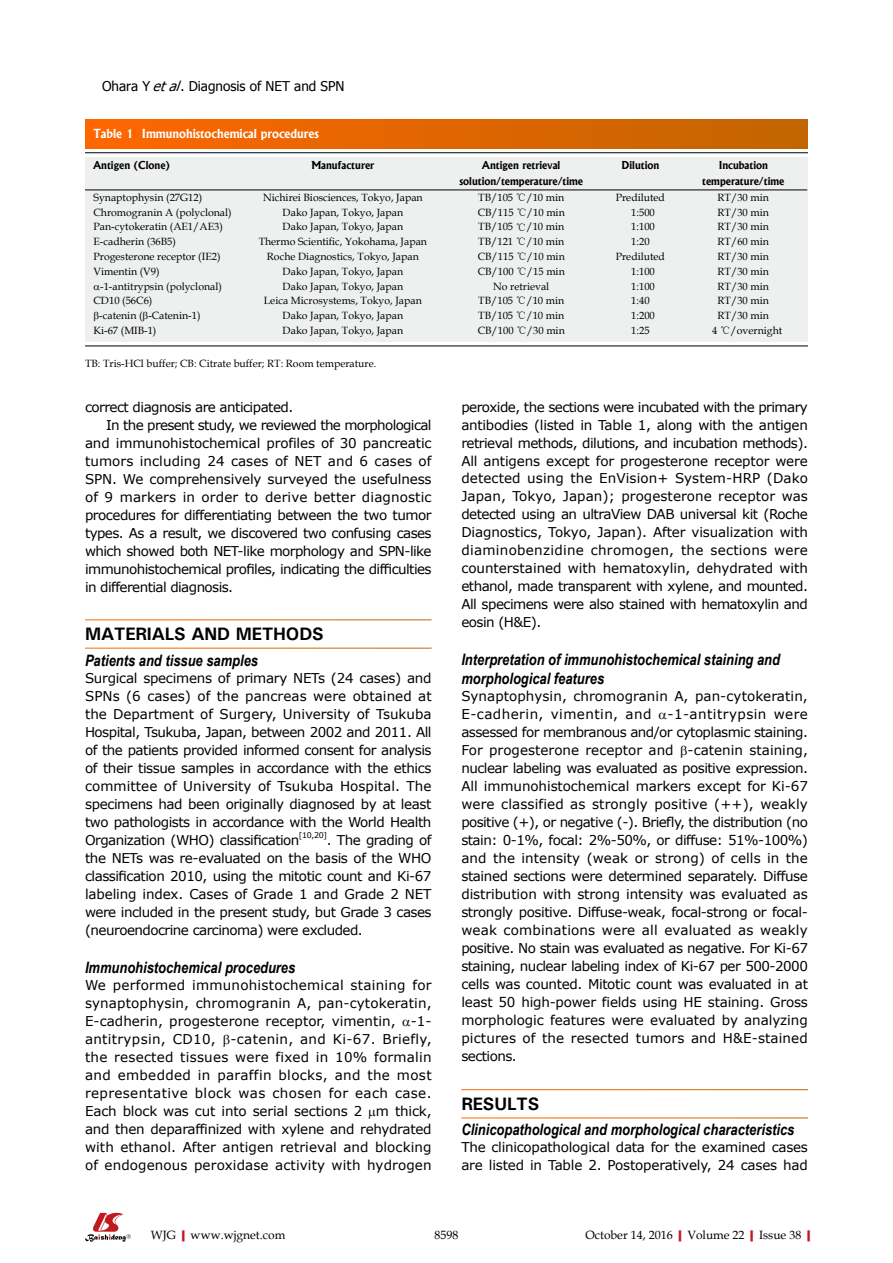
<style>
.page{position:relative;width:893px;height:1263px;background:#fff}
.page>*{position:absolute;margin:0;border:0;box-sizing:border-box;transform-origin:0 0}
.t1{font:700 18px "Univers";letter-spacing:-.01em;color:#000}
.t2{font:italic 700 15.75px/18.8px "Arial Narrow";color:#000}
.t3{font:13.5px/18px "Verdana";letter-spacing:-.035em;color:#000;text-align:justify}
.t4{font:13.5px "Verdana";letter-spacing:-.01em;color:#000}
.t5{font:13.5px "Verdana";letter-spacing:.01em;color:#000}
.t6{font:13.5px "Verdana";letter-spacing:.005em;color:#000}
.t7{font:13.5px "Tahoma";color:#000}
.t8{font:12px "Book Antiqua";color:#000}
.t9{font:700 12px "Albertus";color:#fff}
.t10{font:10.5px "Book Antiqua";color:#000}
.t11{font:700 10.5px "Albertus";color:#000}
.t12{font:7.8px "Verdana";color:#000}
.s1{font-style:italic}
.s2{font-family:"Sim Sun"}
.s3{font-weight:700;color:#c01920}
</style>
<div class="page">
<svg style="left:85px;top:1213px;width:46px;height:29px"></svg>
<div style="left:85px;top:119px;width:723px;height:29px;background:linear-gradient(to right,#f60,#c16500)"></div>
<div style="left:85px;top:157px;width:723px;height:184px;background:#eeefef"></div>
<hr style="left:85px;top:152px;width:723px;height:1px;background:#000">
<hr style="left:85px;top:190px;width:722px;height:1px;background:#000">
<hr style="left:85px;top:345px;width:723px;height:1px;background:#000">
<p class="t7" style="left:102px;top:77px;width:244px">Ohara Y <span class="s1">etal</span>. Diagnosis of NET and SPN</p>
<p class="t9" style="left:94px;top:126px;width:227px">Table 1 Immunohistochemical procedures</p>
<p class="t11" style="left:94px;top:158px;width:78px">Antigen (Clone)</p>
<p class="t11" style="left:311px;top:158px;width:64px">Manufacturer</p>
<p class="t11" style="left:482px;top:158px;width:80px">Antigen retrieval</p>
<p class="t11" style="left:622px;top:158px;width:39px">Dilution</p>
<p class="t11" style="left:719px;top:158px;width:51px">Incubation</p>
<p class="t11" style="left:459px;top:175px;width:125px">solution/temperature/time</p>
<p class="t11" style="left:702px;top:175px;width:84px">temperature/time</p>
<p class="t10" style="left:94px;top:190px;width:110px">Synaptophysin (27G12)</p>
<p class="t10" style="left:263px;top:190px;width:161px">Nichirei Biosciences, Tokyo, Japan</p>
<p class="t10" style="left:478px;top:190px;width:88px">TB/105 <span class="s2">℃</span>/10 min</p>
<p class="t10" style="left:616px;top:190px;width:51px">Prediluted</p>
<p class="t10" style="left:718px;top:190px;width:53px">RT/30 min</p>
<p class="t10" style="left:94px;top:205px;width:140px">Chromogranin A (polyclonal)</p>
<p class="t10" style="left:283px;top:205px;width:122px">Dako Japan, Tokyo, Japan</p>
<p class="t10" style="left:478px;top:205px;width:89px">CB/115 <span class="s2">℃</span>/10 min</p>
<p class="t10" style="left:631px;top:205px;width:25px">1:500</p>
<p class="t10" style="left:718px;top:205px;width:53px">RT/30 min</p>
<p class="t10" style="left:94px;top:220px;width:131px">Pan-cytokeratin (AE1/AE3)</p>
<p class="t10" style="left:283px;top:220px;width:122px">Dako Japan, Tokyo, Japan</p>
<p class="t10" style="left:478px;top:220px;width:88px">TB/105 <span class="s2">℃</span>/10 min</p>
<p class="t10" style="left:631px;top:220px;width:25px">1:100</p>
<p class="t10" style="left:718px;top:220px;width:53px">RT/30 min</p>
<p class="t10" style="left:94px;top:234px;width:84px">E-cadherin (36B5)</p>
<p class="t10" style="left:259px;top:234px;width:170px">Thermo Scientific, Yokohama, Japan</p>
<p class="t10" style="left:478px;top:234px;width:88px">TB/121 <span class="s2">℃</span>/10 min</p>
<p class="t10" style="left:631px;top:234px;width:20px">1:20</p>
<p class="t10" style="left:718px;top:234px;width:53px">RT/60 min</p>
<p class="t10" style="left:94px;top:249px;width:128px">Progesterone receptor (IE2)</p>
<p class="t10" style="left:267px;top:249px;width:153px">Roche Diagnostics, Tokyo, Japan</p>
<p class="t10" style="left:478px;top:249px;width:89px">CB/115 <span class="s2">℃</span>/10 min</p>
<p class="t10" style="left:616px;top:249px;width:51px">Prediluted</p>
<p class="t10" style="left:718px;top:249px;width:53px">RT/30 min</p>
<p class="t10" style="left:94px;top:264px;width:68px">Vimentin (V9)</p>
<p class="t10" style="left:283px;top:264px;width:122px">Dako Japan, Tokyo, Japan</p>
<p class="t10" style="left:478px;top:264px;width:89px">CB/100 <span class="s2">℃</span>/15 min</p>
<p class="t10" style="left:631px;top:264px;width:25px">1:100</p>
<p class="t10" style="left:718px;top:264px;width:53px">RT/30 min</p>
<p class="t10" style="left:100px;top:279px;width:123px">-1-antitrypsin (polyclonal)</p>
<p class="t10" style="left:283px;top:279px;width:122px">Dako Japan, Tokyo, Japan</p>
<p class="t10" style="left:493px;top:279px;width:58px">No retrieval</p>
<p class="t10" style="left:631px;top:279px;width:25px">1:100</p>
<p class="t10" style="left:718px;top:279px;width:53px">RT/30 min</p>
<p class="t10" style="left:94px;top:293px;width:60px">CD10 (56C6)</p>
<p class="t10" style="left:264px;top:293px;width:159px">Leica Microsystems, Tokyo, Japan</p>
<p class="t10" style="left:478px;top:293px;width:88px">TB/105 <span class="s2">℃</span>/10 min</p>
<p class="t10" style="left:631px;top:293px;width:20px">1:40</p>
<p class="t10" style="left:718px;top:293px;width:53px">RT/30 min</p>
<p class="t10" style="left:99px;top:308px;width:103px">-catenin ( -Catenin-1)</p>
<p class="t10" style="left:283px;top:308px;width:122px">Dako Japan, Tokyo, Japan</p>
<p class="t10" style="left:478px;top:308px;width:88px">TB/105 <span class="s2">℃</span>/10 min</p>
<p class="t10" style="left:631px;top:308px;width:25px">1:200</p>
<p class="t10" style="left:718px;top:308px;width:53px">RT/30 min</p>
<p class="t10" style="left:94px;top:323px;width:64px">Ki-67 (MIB-1)</p>
<p class="t10" style="left:283px;top:323px;width:122px">Dako Japan, Tokyo, Japan</p>
<p class="t10" style="left:478px;top:323px;width:89px">CB/100 <span class="s2">℃</span>/30 min</p>
<p class="t10" style="left:631px;top:323px;width:20px">1:25</p>
<p class="t10" style="left:712px;top:323px;width:72px">4 <span class="s2">℃</span>/overnight</p>
<p class="t10" style="left:85px;top:356px;width:293px">TB: Tris-HCl buffer; CB: Citrate buffer; RT: Room temperature.</p>
<p class="t3" style="left:85px;top:398px;width:210px">correct diagnosis are anticipated.</p>
<p class="t3" style="left:106px;top:416px;width:327px">In the present study, we reviewed the morphological</p>
<p class="t4" style="left:85px;top:434px;width:348px">and immunohistochemical profiles of 30 pancreatic</p>
<p class="t6" style="left:85px;top:452px;width:348px">tumors including 24 cases of NET and 6 cases of</p>
<p class="t4" style="left:85px;top:470px;width:348px">SPN. We comprehensively surveyed the usefulness</p>
<p class="t5" style="left:85px;top:488px;width:348px">of 9 markers in order to derive better diagnostic</p>
<p class="t3" style="left:85px;top:506px;width:348px">procedures for differentiating between the two tumor</p>
<p class="t3" style="left:85px;top:524px;width:348px">types. As a result, we discovered two confusing cases</p>
<p class="t3" style="left:85px;top:542px;width:348px">which showed both NET-like morphology and SPN-like</p>
<p class="t3" style="left:85px;top:560px;width:348px">immunohistochemical profiles, indicating the difficulties</p>
<p class="t3" style="left:85px;top:578px;width:150px">in differential diagnosis.</p>
<p class="t1" style="left:85px;top:623px;width:240px">MATERIALS AND METHODS</p>
<p class="t2" style="left:85px;top:650px;width:174px">Patients and tissue samples</p>
<p class="t3" style="left:85px;top:668px;width:348px">Surgical specimens of primary NETs (24 cases) and SPNs (6 cases) of the pancreas were obtained at the Department of Surgery, University of Tsukuba Hospital, Tsukuba, Japan, between 2002 and 2011. All of the patients provided informed consent for analysis of their tissue samples in accordance with the ethics committee of University of Tsukuba Hospital. The specimens had been originally diagnosed by at least two pathologists in accordance with the World Health Organization (WHO) classification</p>
<p class="t12" style="left:299px;top:829px;width:30px">[10,20]</p>
<p class="t3" style="left:85px;top:830px;width:348px;text-indent:242px">. The grading of the NETs was re-evaluated on the basis of the WHO classification 2010, using the mitotic count and Ki-67 labeling index. Cases of Grade 1 and Grade 2 NET were included in the present study, but Grade 3 cases (neuroendocrine carcinoma) were excluded.</p>
<p class="t2" style="left:85px;top:957px;width:212px">Immunohistochemical procedures</p>
<p class="t3" style="left:85px;top:976px;width:348px">We performed immunohistochemical staining for synaptophysin, chromogranin A, pan-cytokeratin, E-cadherin, progesterone receptor, vimentin, -1- antitrypsin, CD10, -catenin, and Ki-67. Briefly, the resected tissues were fixed in 10% formalin and embedded in paraffin blocks, and the most representative block was chosen for each case.<br>Each block was cut into serial sections 2 m thick, and then deparaffinized with xylene and rehydrated with ethanol. After antigen retrieval and blocking of endogenous peroxidase activity with hydrogen</p>
<p class="t3" style="left:461px;top:398px;width:348px">peroxide, the sections were incubated with the primary antibodies (listed in Table 1, along with the antigen retrieval methods, dilutions, and incubation methods).<br>All antigens except for progesterone receptor were detected using the EnVision+ System-HRP (Dako Japan, Tokyo, Japan); progesterone receptor was detected using an ultraView DAB universal kit (Roche Diagnostics, Tokyo, Japan). After visualization with diaminobenzidine chromogen, the sections were counterstained with hematoxylin, dehydrated with ethanol, made transparent with xylene, and mounted.<br>All specimens were also stained with hematoxylin and eosin (H&amp;E).</p>
<p class="t2" style="left:461px;top:650px;width:320px">Interpretation of immunohistochemical staining and morphological features</p>
<p class="t3" style="left:461px;top:687px;width:348px">Synaptophysin, chromogranin A, pan-cytokeratin, E-cadherin, vimentin, and -1-antitrypsin were assessed for membranous and/or cytoplasmic staining.<br>For progesterone receptor and -catenin staining, nuclear labeling was evaluated as positive expression.<br>All immunohistochemical markers except for Ki-67 were classified as strongly positive (++), weakly positive (+), or negative (-). Briefly, the distribution (no stain: 0-1%, focal: 2%-50%, or diffuse: 51%-100%) and the intensity (weak or strong) of cells in the stained sections were determined separately. Diffuse distribution with strong intensity was evaluated as strongly positive. Diffuse-weak, focal-strong or focal&shy;weak combinations were all evaluated as weakly positive. No stain was evaluated as negative. For Ki-67 staining, nuclear labeling index of Ki-67 per 500-2000 cells was counted. Mitotic count was evaluated in at least 50 high-power fields using HE staining. Gross morphologic features were evaluated by analyzing pictures of the resected tumors and H&amp;E-stained sections.</p>
<p class="t1" style="left:461px;top:1092px;width:79px">RESULTS</p>
<p class="t2" style="left:461px;top:1119px;width:335px">Clinicopathological and morphological characteristics</p>
<p class="t3" style="left:461px;top:1138px;width:348px">The clinicopathological data for the examined cases are listed in Table 2. Postoperatively, 24 cases had</p>
<p class="t8" style="left:151px;top:1226px;width:136px">WJG<span class="s3">|</span>www.wjgnet.com</p>
<p class="t8" style="left:434px;top:1226px;width:25px">8598</p>
<p class="t8" style="left:585px;top:1226px;width:232px">October 14, 2016<span class="s3">|</span>Volume 22<span class="s3">|</span>Issue 38<span class="s3">|</span></p>
</div>
